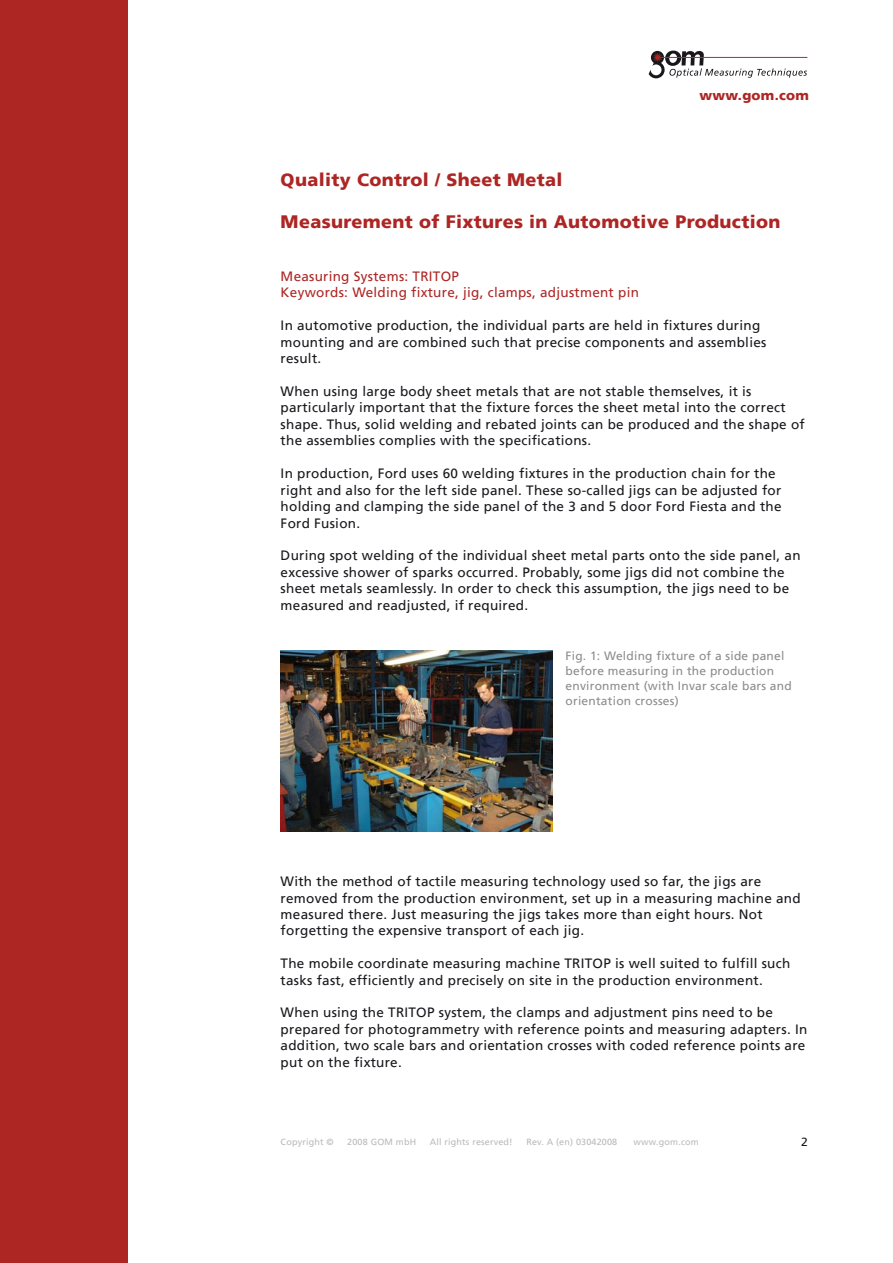
<style>
.page{position:relative;width:893px;height:1263px;background:#fff}
.page>*{position:absolute;margin:0;border:0;box-sizing:border-box;transform-origin:0 0}
.t1{font:900 18px "Frutiger LT";letter-spacing:.02em;color:#ad2624}
.t2{font:13.5px/16.5px "Frutiger LT";letter-spacing:.02em;color:#1a171c}
.t3{font:13.5px/16.5px "Frutiger LT";letter-spacing:.02em;color:#ad2624}
.t4{font:900 13.5px "Frutiger LT";letter-spacing:.02em;color:#ad2624}
.t5{font:12px/15px "Frutiger LT";letter-spacing:.02em;color:#8d8b8d}
.t6{font:12px "Frutiger LT";color:#1a171c}
.t7{font:9px "Frutiger LT";letter-spacing:.02em;color:#bababb}
</style>
<div class="page">
<div style="left:0;top:0;width:128px;height:1263px;background:#ad2624"></div>
<svg style="left:649px;top:50px;width:158px;height:28px"></svg>
<img style="left:281px;top:651px;width:271px;height:180px">
<p class="t4" style="left:699px;top:87px;width:111px">www.gom.com</p>
<h1 class="t1" style="left:281px;top:168px;width:283px">Quality Control / Sheet Metal</h1>
<h1 class="t1" style="left:281px;top:211px;width:501px">Measurement of Fixtures in Automotive Production</h1>
<p class="t3" style="left:281px;top:268px;width:360px">Measuring Systems: TRITOP<br>Keywords: Welding fixture, jig, clamps, adjustment pin</p>
<p class="t2" style="left:281px;top:317px;width:487px">In automotive production, the individual parts are held in fixtures during mounting and are combined such that precise components and assemblies result.</p>
<p class="t2" style="left:281px;top:383px;width:526px">When using large body sheet metals that are not stable themselves, it is particularly important that the fixture forces the sheet metal into the correct shape. Thus, solid welding and rebated joints can be produced and the shape of the assemblies complies with the specifications.</p>
<p class="t2" style="left:281px;top:465px;width:502px">In production, Ford uses 60 welding fixtures in the production chain for the right and also for the left side panel. These so-called jigs can be adjusted for holding and clamping the side panel of the 3 and 5 door Ford Fiesta and the Ford Fusion.</p>
<p class="t2" style="left:281px;top:547px;width:521px">During spot welding of the individual sheet metal parts onto the side panel, an excessive shower of sparks occurred. Probably, some jigs did not combine the sheet metals seamlessly. In order to check this assumption, the jigs need to be measured and readjusted, if required.</p>
<p class="t5" style="left:565px;top:648px;width:228px">Fig. 1: Welding fixture of a side panel before measuring in the production environment (with Invar scale bars and orientation crosses)</p>
<p class="t2" style="left:281px;top:873px;width:522px">With the method of tactile measuring technology used so far, the jigs are removed from the production environment, set up in a measuring machine and measured there. Just measuring the jigs takes more than eight hours. Not forgetting the expensive transport of each jig.</p>
<p class="t2" style="left:281px;top:955px;width:511px">The mobile coordinate measuring machine TRITOP is well suited to fulfill such tasks fast, efficiently and precisely on site in the production environment.</p>
<p class="t2" style="left:281px;top:1004px;width:528px">When using the TRITOP system, the clamps and adjustment pins need to be prepared for photogrammetry with reference points and measuring adapters. In addition, two scale bars and orientation crosses with coded reference points are put on the fixture.</p>
<p class="t7" style="left:281px;top:1137px;width:55px">Copyright ©</p>
<p class="t7" style="left:347px;top:1137px;width:70px">2008 GOM mbH</p>
<p class="t7" style="left:430px;top:1137px;width:84px">All rights reserved!</p>
<p class="t7" style="left:526px;top:1137px;width:92px">Rev. A (en) 03042008</p>
<p class="t7" style="left:634px;top:1137px;width:67px">www.gom.com</p>
<p class="t6" style="left:801px;top:1134px;width:8px">2</p>
</div>
